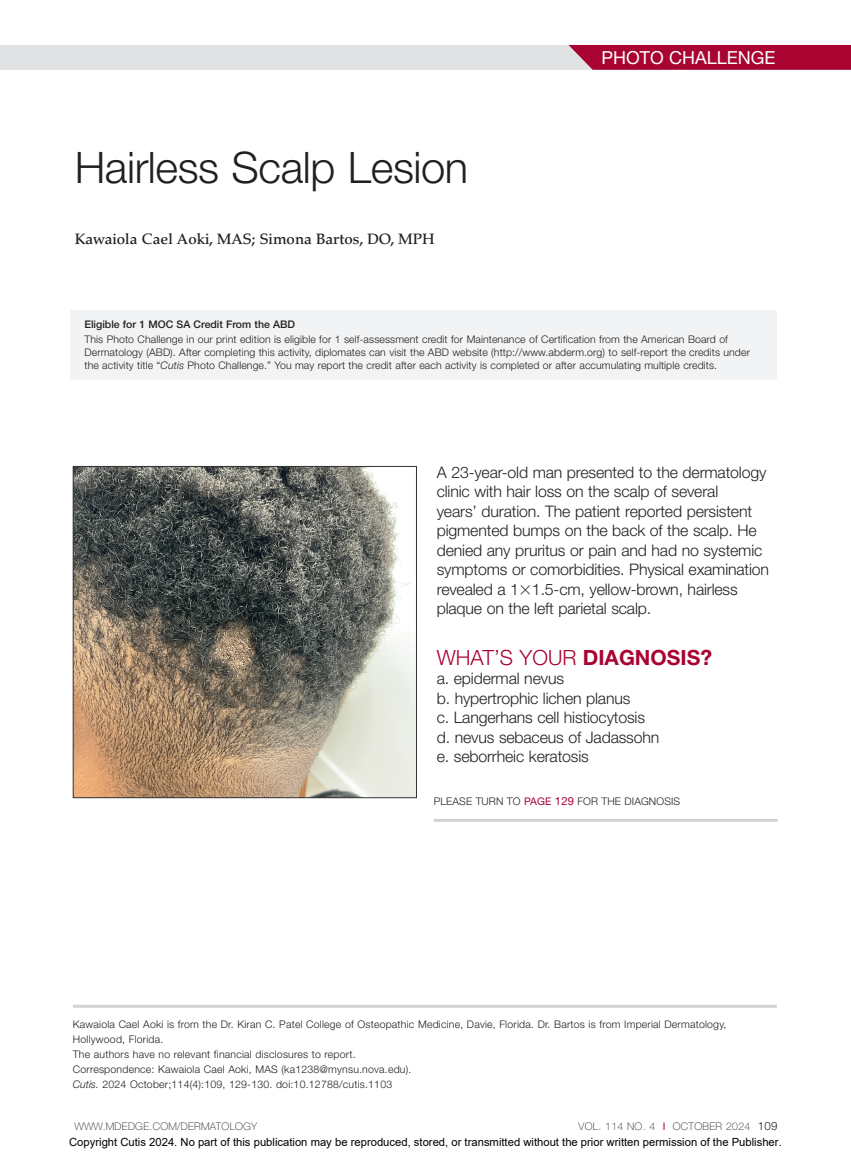
<style>
.page{position:relative;width:851px;height:1161px;background:#fff}
.page>*{position:absolute;margin:0;border:0;box-sizing:border-box;transform-origin:0 0}
.head{font:300 43.5px "Helvetica Neue LT Std";letter-spacing:-.01em;color:#231f20}
.sub2_whats_diagnosis{font:300 21px "Helvetica Neue LT Std";color:#a90332}
.t1{font:18px "Helvetica Neue LT Std";color:#fff}
.deck_photoquiz{font:300 15.9px/19.5px "Helvetica Neue LT Std";letter-spacing:-.01em;color:#231f20}
.byline{font:500 15px "Palatino LT Std";color:#231f20}
.t2{font:11.25px "Arial";color:#000}
.disclosure{font:300 10.5px/12.8px "Helvetica Neue LT Std";letter-spacing:.01em;color:#231f20}
.t3{font:100 10.5px "Helvetica Neue LT Std";letter-spacing:.025em;color:#231f20}
.t4{font:500 10.5px "Helvetica Neue LT Std";color:#231f20}
.s1{font-style:italic}
.s2{font-weight:700}
.s3{font-weight:400;color:#a90332}
.s4{font-weight:400;font-size:11.25px;color:#a90332}
.s5{font-weight:300;font-size:11.4px}
</style>
<div class="page">
<div style="left:0;top:45px;width:850px;height:25px;background:#e1e2e4"></div>
<svg style="left:568px;top:45px;width:282px;height:25px;background:#ab0e3b"></svg>
<div style="left:70px;top:310px;width:707px;height:70px;background:#f2f3f4"></div>
<hr style="left:434px;top:819px;width:343px;height:3px;background:#d1d2d4">
<img style="left:75px;top:468px;width:340px;height:328px">
<div style="left:73px;top:466px;width:344px;height:332px;border:1px solid #333"></div>
<hr style="left:73px;top:1005px;width:703px;height:3px;background:#d1d2d4">
<p class="head" style="left:75px;top:140px;width:395px">Hairless Scalp Lesion</p>
<p class="byline" style="left:75px;top:230px;width:361px">Kawaiola Cael Aoki, MAS; Simona Bartos, DO, MPH</p>
<h3 class="t1" style="left:601px;top:47px;width:176px">PHOTO CHALLENGE</h3>
<p class="t4" style="left:84px;top:318px;width:212px">Eligible for 1 MOC SA Credit From the ABD</p>
<p class="disclosure" style="left:84px;top:333px;width:667px">This Photo Challenge in our print edition is eligible for 1 self-assessment credit for Maintenance of Certification from the American Board of<br>Dermatology (ABD). After completing this activity, diplomates can visit the ABD website (http://www.abderm.org) to self-report the credits under the activity title “<span class="s1">Cutis</span> Photo Challenge.” You may report the credit after each activity is completed or after accumulating multiple credits.</p>
<p class="deck_photoquiz" style="left:437px;top:462px;width:334px">A 23-year-old man presented to the dermatology clinic with hair loss on the scalp of several<br>years’ duration. The patient reported persistent pigmented bumps on the back of the scalp. He denied any pruritus or pain and had no systemic symptoms or comorbidities. Physical examination revealed a 1 1.5-cm, yellow-brown, hairless plaque on the left parietal scalp.</p>
<p class="sub2_whats_diagnosis" style="left:437px;top:644px;width:277px">WHAT’S YOUR <span class="s2">DIAGNOSIS?</span></p>
<p class="deck_photoquiz" style="left:437px;top:668px;width:129px">a. epidermal nevus</p>
<p class="deck_photoquiz" style="left:437px;top:688px;width:195px">b. hypertrophic lichen planus</p>
<p class="deck_photoquiz" style="left:437px;top:707px;width:210px">c. Langerhans cell histiocytosis</p>
<p class="deck_photoquiz" style="left:437px;top:727px;width:224px">d. nevus sebaceus of Jadassohn</p>
<p class="deck_photoquiz" style="left:437px;top:746px;width:154px">e. seborrheic keratosis</p>
<p class="disclosure" style="left:434px;top:795px;width:248px">PLEASE TURN TO <span class="s3">PAGE</span> <span class="s4">129</span> FOR THE DIAGNOSIS</p>
<p class="disclosure" style="left:73px;top:1017px;width:655px;line-height:15px">Kawaiola Cael Aoki is from the Dr. Kiran C. Patel College of Osteopathic Medicine, Davie, Florida. Dr. Bartos is from Imperial Dermatology,<br>Hollywood, Florida.</p>
<p class="disclosure" style="left:73px;top:1048px;width:284px">The authors have no relevant financial disclosures to report.</p>
<p class="disclosure" style="left:73px;top:1063px;width:340px">Correspondence: Kawaiola Cael Aoki, MAS (ka1238@mynsu.nova.edu).</p>
<p class="disclosure" style="left:73px;top:1078px;width:321px"><span class="s1">Cutis.</span> 2024 October;114(4):109, 129-130. doi:10.12788/cutis.1103</p>
<p class="t3" style="left:74px;top:1120px;width:184px">WWW.MDEDGE.COM/DERMATOLOGY</p>
<p class="t3" style="left:578px;top:1120px;width:200px">VOL. 114 NO. 4 <span class="s3">I</span> OCTOBER 2024 <span class="s5">109</span></p>
<p class="t2" style="left:69px;top:1134px;width:714px">Copyright Cutis 2024. No part of this publication may be reproduced, stored, or transmitted without the prior written permission of the Publisher.</p>
</div>
